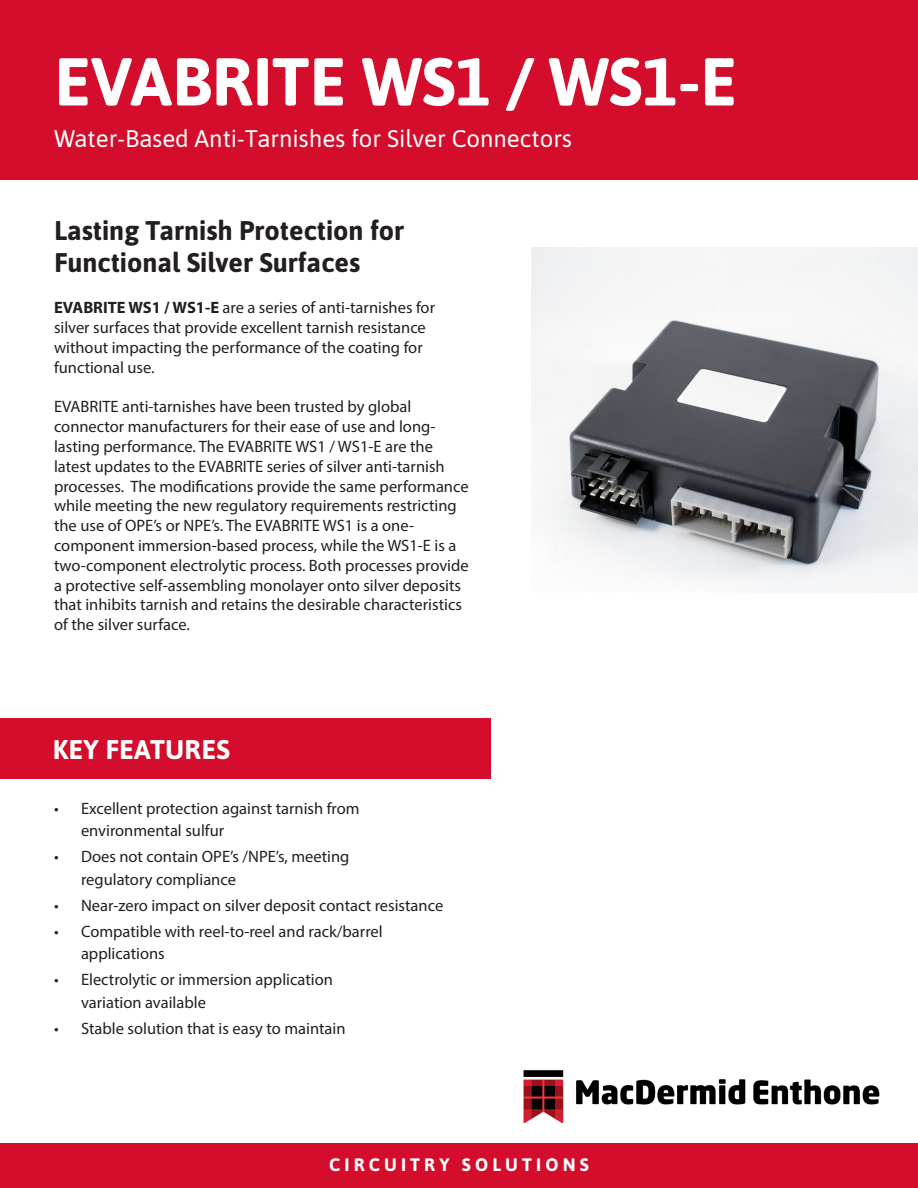
<style>
.page{position:relative;width:918px;height:1188px;background:#fff}
.page>*{position:absolute;margin:0;border:0;box-sizing:border-box;transform-origin:0 0}
.t1{font:700 67.5px "Asap";color:#fff}
.t2{font:700 27px/32.4px "Asap";color:#231f20}
.t3{font:700 27px "Asap";letter-spacing:.01em;color:#fff}
.t4{font:24px "Asap";color:#fff}
.t5{font:700 18px "Asap";letter-spacing:.23em;color:#fff}
.t6{font:16.5px/19.8px "Myriad Pro";color:#231f20}
.s1{font-weight:700}
</style>
<div class="page">
<div style="left:0;top:0;width:918px;height:180px;background:#d30d2b"></div>
<img style="left:531px;top:247px;width:387px;height:345px">
<div style="left:0;top:718px;width:490px;height:60px;background:#d30d2b"></div>
<div style="left:0;top:1143px;width:918px;height:45px;background:#d30d2b"></div>
<img style="left:523px;top:1070px;width:357px;height:52px">
<p class="t1" style="left:54px;top:34px;width:684px">EVABRITE WS1 / WS1-E</p>
<p class="t4" style="left:54px;top:122px;width:520px">Water-Based Anti-Tarnishes for Silver Connectors</p>
<p class="t2" style="left:54px;top:213px;width:352px">Lasting Tarnish Protection for<br>Functional Silver Surfaces</p>
<p class="t6" style="left:54px;top:298px;width:383px"><span class="s1">EVABRITE WS1 / WS1-E</span> are a series of anti-tarnishes for silver surfaces that provide excellent tarnish resistance without impacting the performance of the coating for functional use.</p>
<p class="t6" style="left:54px;top:397px;width:416px">EVABRITE anti-tarnishes have been trusted by global connector manufacturers for their ease of use and long&shy;lasting performance. The EVABRITE WS1 / WS1-E are the latest updates to the EVABRITE series of silver anti-tarnish processes. The modifications provide the same performance while meeting the new regulatory requirements restricting the use of OPE’s or NPE’s. The EVABRITE WS1 is a one&shy;component immersion-based process, while the WS1-E is a two-component electrolytic process. Both processes provide a protective self-assembling monolayer onto silver deposits that inhibits tarnish and retains the desirable characteristics of the silver surface.</p>
<p class="t3" style="left:53px;top:731px;width:179px">KEY FEATURES</p>
<p class="t6" style="left:81px;top:797px;width:280px;line-height:22.5px;text-indent:-27px">• Excellent protection against tarnish from environmental sulfur</p>
<p class="t6" style="left:81px;top:845px;width:270px;line-height:22.5px;text-indent:-27px">• Does not contain OPE’s /NPE’s, meeting regulatory compliance</p>
<p class="t6" style="left:54px;top:895px;width:391px">• Near-zero impact on silver deposit contact resistance</p>
<p class="t6" style="left:81px;top:920px;width:303px;line-height:22.5px;text-indent:-27px">• Compatible with reel-to-reel and rack/barrel applications</p>
<p class="t6" style="left:81px;top:968px;width:253px;line-height:22.5px;text-indent:-27px">• Electrolytic or immersion application variation available</p>
<p class="t6" style="left:54px;top:1018px;width:293px">• Stable solution that is easy to maintain</p>
<p class="t5" style="left:329px;top:1152px;width:261px">CIRCUITRY SOLUTIONS</p>
</div>
